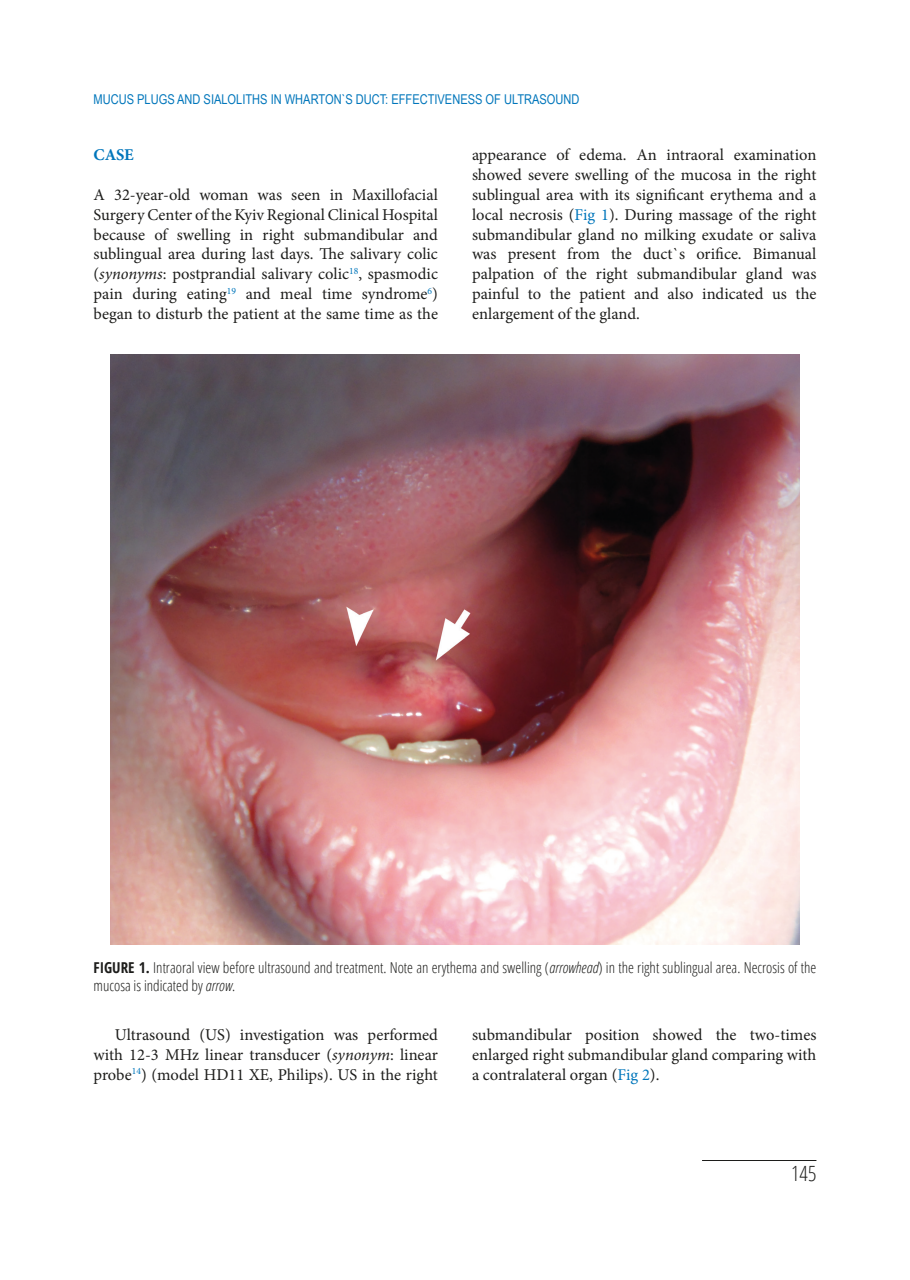
<style>
.page{position:relative;width:910px;height:1280px;background:#fff}
.page>*{position:absolute;margin:0;border:0;box-sizing:border-box;transform-origin:0 0}
.t1{font:300 condensed 21px "Open Sans";color:#1d1d1b}
.t2{font:16.5px/19.8px "Minion Pro";color:#1d1d1b;text-align:justify}
.t3{font:700 16.5px "Minion Pro";color:#0076bb}
.t4{font:300 condensed 15px/18px "Open Sans";color:#1d1d1b}
.Заголовок_статьи{font:13.5px "Arial Narrow";color:#0076bb}
.s1{font-style:italic}
.s2{color:#0076bb}
.s3{font-weight:700}
</style>
<div class="page">
<hr style="left:702px;top:1160px;width:114px;height:1px;background:#1d1d1b">
<img style="left:111px;top:355px;width:688px;height:589px">
<p class="Заголовок_статьи" style="left:94px;top:90px;width:487px">MUCUS PLUGS AND SIALOLITHS IN WHARTON`S DUCT: EFFECTIVENESS OF ULTRASOUND</p>
<p class="t3" style="left:94px;top:143px;width:42px">CASE</p>
<p class="t2" style="left:94px;top:185px;width:346px">A 32-year-old woman was seen in Maxillofacial Surgery Center of the Kyiv Regional Clinical Hospital because of swelling in right submandibular and sublingual area during last days. The salivary colic (<span class="s1">synonyms</span>: postprandial salivary colic<sup>18</sup>, spasmodic pain during eating<sup>19</sup> and meal time syndrome<sup>6</sup>) began to disturb the patient at the same time as the</p>
<p class="t2" style="left:472px;top:145px;width:346px">appearance of edema. An intraoral examination showed severe swelling of the mucosa in the right sublingual area with its significant erythema and a local necrosis (<span class="s2">Fig 1</span>). During massage of the right submandibular gland no milking exudate or saliva was present from the duct`s orifice. Bimanual palpation of the right submandibular gland was painful to the patient and also indicated us the enlargement of the gland.</p>
<p class="t4" style="left:94px;top:958px;width:724px"><span class="s3">FIGURE 1.</span> Intraoral view before ultrasound and treatment. Note an erythema and swelling (<span class="s1">arrowhead</span>) in the right sublingual area. Necrosis of the mucosa is indicated by <span class="s1">arrow</span>.</p>
<p class="t2" style="left:94px;top:1025px;width:346px;text-indent:21px">Ultrasound (US) investigation was performed with 12-3 MHz linear transducer (<span class="s1">synonym</span>: linear probe<sup>14</sup>) (model HD11 XE, Philips). US in the right</p>
<p class="t2" style="left:472px;top:1025px;width:346px">submandibular position showed the two-times enlarged right submandibular gland comparing with a contralateral organ (<span class="s2">Fig 2</span>).</p>
<p class="t1" style="left:791px;top:1159px;width:27px">145</p>
</div>
